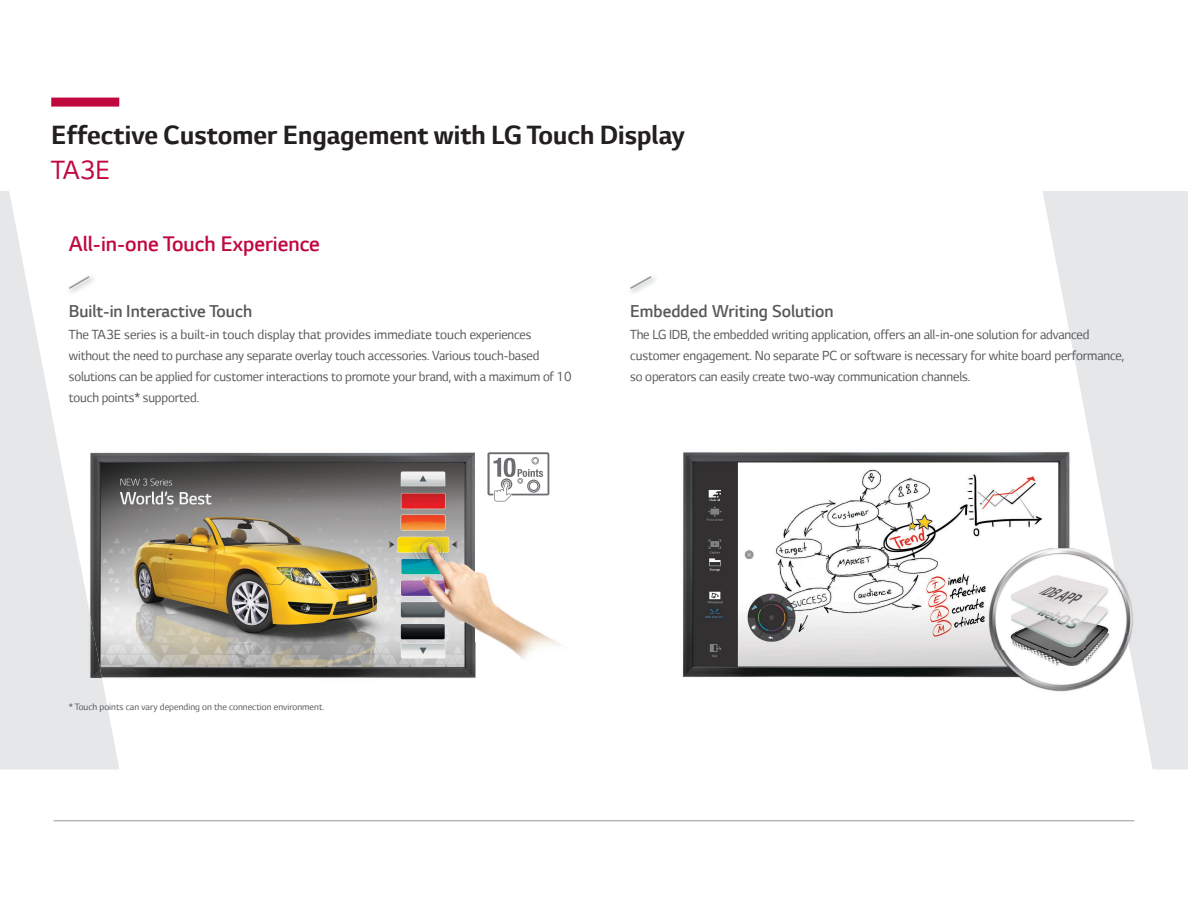
<style>
.page{position:relative;width:1188px;height:918px;background:#fff}
.page>*{position:absolute;margin:0;border:0;box-sizing:border-box;transform-origin:0 0}
.t1{font:700 30px "LG Smart";color:#231f20}
.t2{font:30px "LG Smart";color:#c0073e}
.t3{font:300 24px "LG Smart";color:#c0073e}
.t4{font:300 19.5px "LG Smart";color:#57585a}
.t5{font:15px/21px "LG Smart";letter-spacing:-.01em;color:#57585a}
.t6{font:10.5px "LG Smart";color:#57585a}
</style>
<div class="page">
<div style="left:51px;top:98px;width:68px;height:9px;background:#c0073e"></div>
<svg style="left:1043px;top:191px;width:145px;height:578px;fill:#e6e7e9"></svg>
<svg style="left:0;top:191px;width:119px;height:578px;fill:#e6e7e9"></svg>
<hr style="left:54px;top:820px;width:1080px;height:1px;background:#90979d">
<img style="left:67px;top:274px;width:28px;height:21px">
<svg style="left:67px;top:275px;width:24px;height:15px"></svg>
<svg style="left:629px;top:275px;width:24px;height:15px"></svg>
<img style="left:682px;top:450px;width:455px;height:251px">
<img style="left:1092px;top:450px;width:45px;height:239px">
<img style="left:80px;top:439px;width:395px;height:203px">
<img style="left:475px;top:453px;width:85px;height:206px">
<img style="left:105px;top:642px;width:371px;height:51px">
<img style="left:80px;top:560px;width:25px;height:133px">
<svg style="left:487px;top:452px;width:62px;height:50px"></svg>
<h1 class="t1" style="left:51px;top:119px;width:635px">Effective Customer Engagement with LG Touch Display</h1>
<h1 class="t2" style="left:51px;top:154px;width:60px">TA3E</h1>
<h2 class="t3" style="left:69px;top:231px;width:253px">All-in-one Touch Experience</h2>
<h3 class="t4" style="left:69px;top:301px;width:185px">Built-in Interactive Touch</h3>
<p class="t5" style="left:69px;top:324px;width:504px">The TA3E series is a built-in touch display that provides immediate touch experiences without the need to purchase any separate overlay touch accessories. Various touch-based solutions can be applied for customer interactions to promote your brand, with a maximum of 10 touch points* supported.</p>
<h3 class="t4" style="left:630px;top:301px;width:205px">Embedded Writing Solution</h3>
<p class="t5" style="left:630px;top:324px;width:496px">The LG IDB, the embedded writing application, offers an all-in-one solution for advanced customer engagement. No separate PC or software is necessary for white board performance, so operators can easily create two-way communication channels.</p>
<p class="t6" style="left:69px;top:701px;width:257px">* Touch points can vary depending on the connection environment.</p>
</div>
